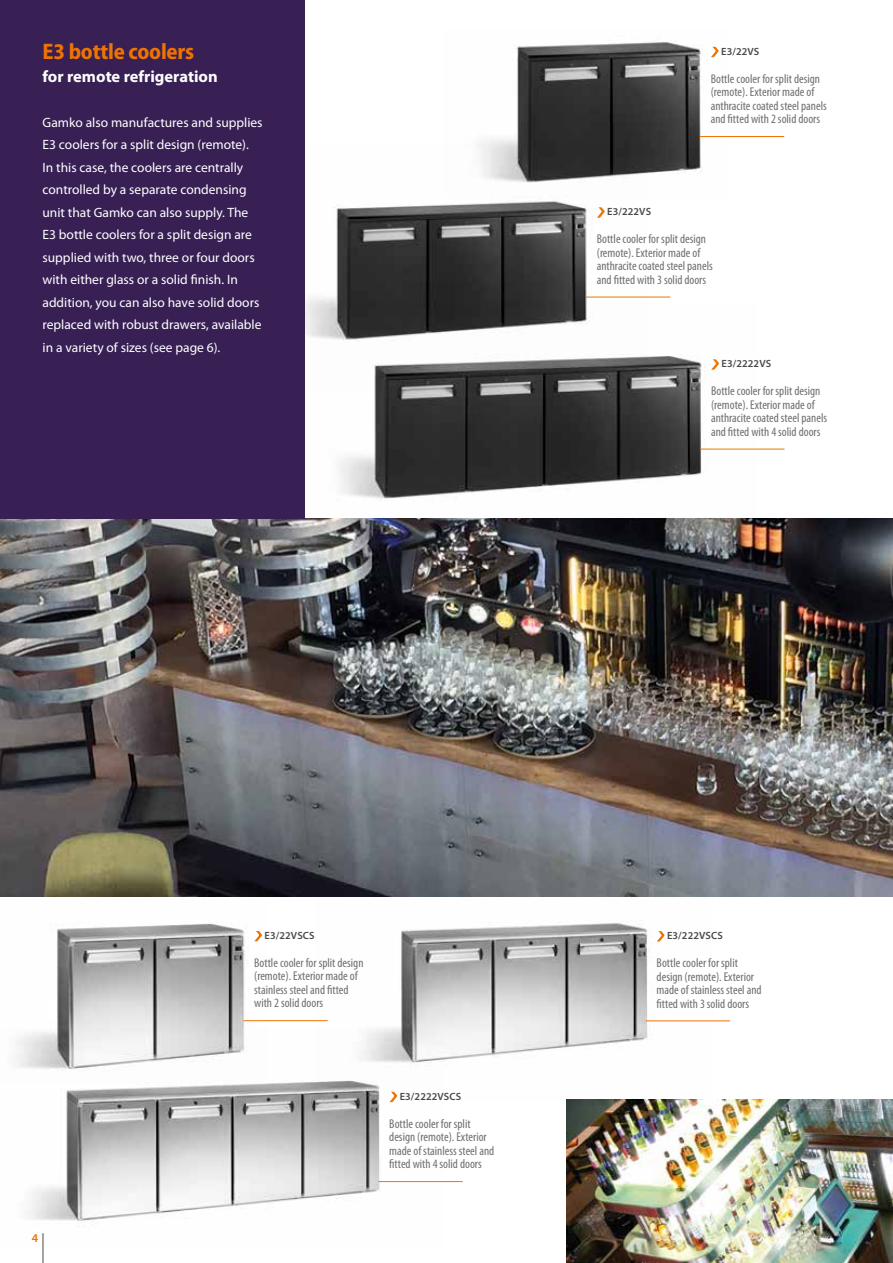
<style>
.page{position:relative;width:893px;height:1263px;background:#fff}
.page>*{position:absolute;margin:0;border:0;box-sizing:border-box;transform-origin:0 0}
.t1{font:700 semi-condensed 22.5px "Myriad Pro";letter-spacing:-.01em;color:#ee7402}
.t2{font:700 16.5px "Myriad Pro";color:#fff}
.t3{font:13.5px/22.5px "Myriad Pro";color:#fff}
.t4{font:condensed 12.75px/13.5px "Myriad Pro";color:#706f6f}
.t5{font:600 12px "Myriad Pro";color:#ee7402}
.t6{font:600 10.5px "Myriad Pro";letter-spacing:.01em;color:#4a4a49}
</style>
<div class="page">
<img style="left:480px;top:42px;width:236px;height:132px">
<img style="left:338px;top:356px;width:418px;height:145px">
<img style="left:305px;top:144px;width:342px;height:249px">
<img style="left:50px;top:924px;width:216px;height:104px">
<img style="left:315px;top:896px;width:398px;height:204px">
<img style="left:15px;top:1028px;width:427px;height:221px">
<svg style="left:389px;top:1092px;width:8px;height:10px"></svg>
<hr style="left:378px;top:1181px;width:85px;height:1px;background:#ee7402">
<svg style="left:657px;top:931px;width:7px;height:10px"></svg>
<hr style="left:646px;top:1020px;width:84px;height:1px;background:#ee7402">
<svg style="left:597px;top:207px;width:8px;height:11px"></svg>
<hr style="left:586px;top:297px;width:84px;height:1px;background:#ee7402">
<svg style="left:711px;top:359px;width:8px;height:11px"></svg>
<hr style="left:700px;top:449px;width:84px;height:1px;background:#ee7402">
<svg style="left:711px;top:47px;width:8px;height:10px"></svg>
<hr style="left:700px;top:136px;width:84px;height:1px;background:#ee7402">
<svg style="left:254px;top:931px;width:8px;height:10px"></svg>
<hr style="left:243px;top:1020px;width:85px;height:1px;background:#ee7402">
<hr style="left:43px;top:1233px;width:1px;height:30px;background:#4a4a49">
<img style="left:0;top:518px;width:893px;height:378px">
<div style="left:0;top:0;width:305px;height:518px;background:#382055"></div>
<img style="left:567px;top:1099px;width:326px;height:164px">
<h1 class="t1" style="left:43px;top:37px;width:153px">E3 bottle coolers</h1>
<p class="t2" style="left:43px;top:66px;width:177px">for remote refrigeration</p>
<p class="t3" style="left:43px;top:111px;width:222px">Gamko also manufactures and supplies E3 coolers for a split design (remote).<br>In this case, the coolers are centrally controlled by a separate condensing unit that Gamko can also supply. The E3 bottle coolers for a split design are supplied with two, three or four doors with either glass or a solid finish. In addition, you can also have solid doors replaced with robust drawers, available in a variety of sizes (see page 6).</p>
<p class="t6" style="left:721px;top:44px;width:40px">E3/22VS</p>
<p class="t4" style="left:711px;top:72px;width:118px">Bottle cooler for split design (remote). Exterior made of anthracite coated steel panels and fitted with 2 solid doors</p>
<p class="t6" style="left:607px;top:205px;width:45px">E3/222VS</p>
<p class="t4" style="left:597px;top:232px;width:118px">Bottle cooler for split design (remote). Exterior made of anthracite coated steel panels and fitted with 3 solid doors</p>
<p class="t6" style="left:721px;top:357px;width:51px">E3/2222VS</p>
<p class="t4" style="left:711px;top:384px;width:118px">Bottle cooler for split design (remote). Exterior made of anthracite coated steel panels and fitted with 4 solid doors</p>
<p class="t5" style="left:32px;top:1230px;width:8px">4</p>
<p class="t6" style="left:265px;top:929px;width:52px">E3/22VSCS</p>
<p class="t4" style="left:254px;top:956px;width:111px">Bottle cooler for split design (remote). Exterior made of stainless steel and fitted with 2 solid doors</p>
<p class="t6" style="left:400px;top:1089px;width:63px">E3/2222VSCS</p>
<p class="t4" style="left:389px;top:1117px;width:106px">Bottle cooler for split design (remote). Exterior made of stainless steel and fitted with 4 solid doors</p>
<p class="t6" style="left:667px;top:929px;width:57px">E3/222VSCS</p>
<p class="t4" style="left:657px;top:956px;width:106px">Bottle cooler for split design (remote). Exterior made of stainless steel and fitted with 3 solid doors</p>
</div>
